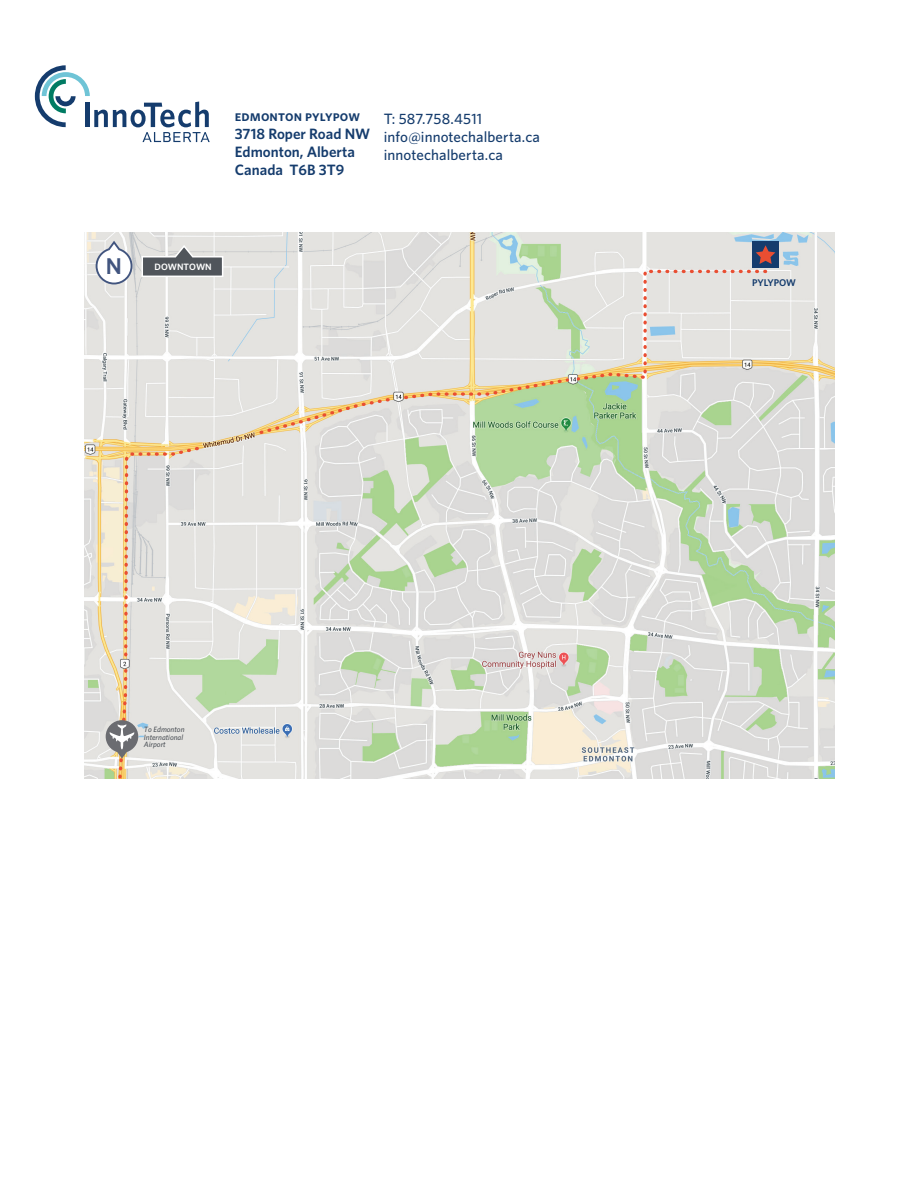
<style>
.page{position:relative;width:918px;height:1188px;background:#fff}
.page>*{position:absolute;margin:0;border:0;box-sizing:border-box;transform-origin:0 0}
.t1{font:22.8px "Whitney Semibold SC";color:#42557f}
.t2{font:500 15px/18px "Whitney";letter-spacing:.005em;color:#153c6d}
.t3{font:600 15px/18px "Whitney";color:#153c6d}
.t4{font:15px "Whitney Semibold SC";letter-spacing:.005em;color:#153c6d}
.t5{font:600 9.75px "Whitney";color:#153c6d}
.t6{font:600 9.15px "Whitney";color:#fff}
.t7{font:italic 500 7.65px/7.6px "Whitney";color:#50555b}
</style>
<div class="page">
<img style="left:85px;top:233px;width:750px;height:545px">
<svg style="left:35px;top:65px;width:175px;height:77px"></svg>
<div style="left:752px;top:241px;width:27px;height:27px;background:#153c6d"></div>
<svg style="left:95px;top:239px;width:38px;height:46px"></svg>
<svg style="left:141px;top:244px;width:83px;height:34px;background:#97999b"></svg>
<svg style="left:257px;top:245px;width:518px;height:191px;background:#dcded2"></svg>
<svg style="left:122px;top:444px;width:83px;height:214px;background:#e2dcd3"></svg>
<svg style="left:106px;top:667px;width:32px;height:112px;background:#cec5b6"></svg>
<p class="t4" style="left:235px;top:107px;width:127px">edmonton pylypow</p>
<p class="t3" style="left:235px;top:125px;width:137px">3718 Roper Road NW<br>Edmonton, Alberta<br>Canada T6B 3T9</p>
<p class="t2" style="left:384px;top:110px;width:158px">T: 587.758.4511 info@innotechalberta.ca innotechalberta.ca</p>
<h1 class="t1" style="left:106px;top:252px;width:18px">N</h1>
<p class="t6" style="left:155px;top:261px;width:59px">DOWNTOWN</p>
<p class="t7" style="left:144px;top:725px;width:42px">To Edmonton<br>International<br>Airport</p>
<p class="t5" style="left:752px;top:277px;width:45px">PYLYPOW</p>
</div>
